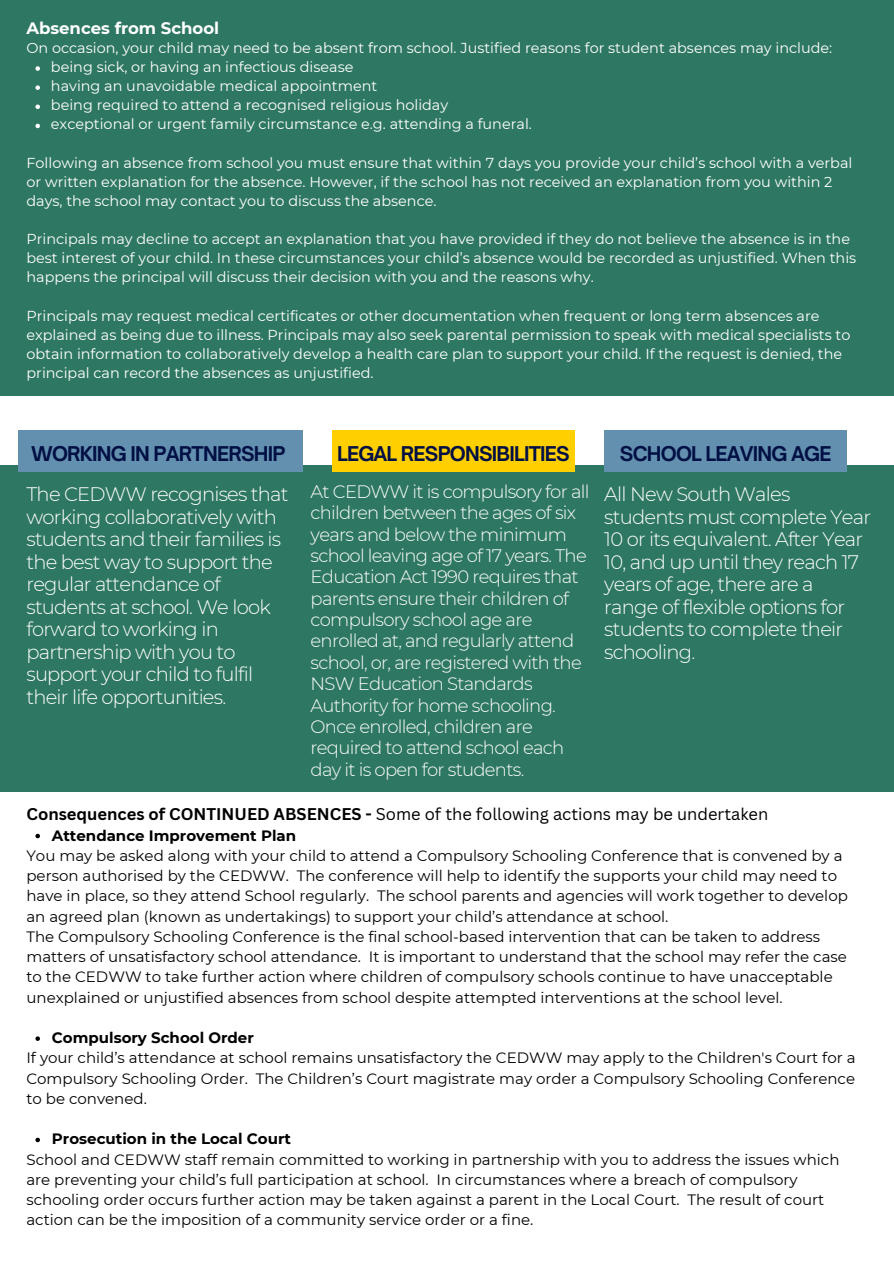
<style>
.page{position:relative;width:894px;height:1264px;background:#fff}
.page>*{position:absolute;margin:0;border:0;box-sizing:border-box;transform-origin:0 0}
.t1{font:300 19.5px/22.5px "Montserrat";letter-spacing:-.04em;color:#fff}
.t2{font:700 19.5px "Open Sauce One";letter-spacing:-.04em;color:#011044}
.t3{font:300 18px/21.3px "Montserrat";letter-spacing:-.04em;color:#fff}
.t4{font:16.5px "Canva Sans";color:#000}
.t5{font:700 16.5px "Montserrat";color:#fff}
.t6{font:15px/20.2px "Montserrat";color:#000}
.t7{font:700 15px "Montserrat";color:#000}
.t8{font:14.4px/19.2px "Montserrat";color:#fff}
.s1{font-weight:700}
</style>
<div class="page">
<div style="left:0;top:0;width:893px;height:1263px;background:#2e7762"></div>
<div style="left:0;top:396px;width:893px;height:68px;background:#fff"></div>
<div style="left:19px;top:430px;width:283px;height:42px;background:#6390af"></div>
<div style="left:332px;top:430px;width:242px;height:42px;background:#ffcf00"></div>
<div style="left:604px;top:430px;width:242px;height:42px;background:#6390af"></div>
<svg style="left:35px;top:66px;width:5px;height:5px"></svg>
<svg style="left:35px;top:85px;width:5px;height:5px"></svg>
<svg style="left:35px;top:104px;width:5px;height:5px"></svg>
<svg style="left:35px;top:124px;width:5px;height:4px"></svg>
<div style="left:0;top:791px;width:893px;height:472px;background:#fff"></div>
<svg style="left:35px;top:833px;width:5px;height:5px"></svg>
<svg style="left:35px;top:1036px;width:5px;height:4px"></svg>
<svg style="left:35px;top:1137px;width:5px;height:5px"></svg>
<p class="t5" style="left:26px;top:18px;width:194px">Absences from School</p>
<p class="t8" style="left:26px;top:38px;width:807px">On occasion, your child may need to be absent from school. Justified reasons for student absences may include:</p>
<p class="t8" style="left:51px;top:57px;width:304px">being sick, or having an infectious disease</p>
<h1 class="t8" style="left:51px;top:76px;width:328px">having an unavoidable medical appointment</h1>
<h1 class="t8" style="left:51px;top:95px;width:399px">being required to attend a recognised religious holiday</h1>
<h1 class="t8" style="left:51px;top:114px;width:482px">exceptional or urgent family circumstance e.g. attending a funeral.</h1>
<h2 class="t8" style="left:26px;top:153px;width:827px">Following an absence from school you must ensure that within 7 days you provide your child’s school with a verbal or written explanation for the absence. However, if the school has not received an explanation from you within 2 days, the school may contact you to discuss the absence.</h2>
<h2 class="t8" style="left:26px;top:229px;width:831px">Principals may decline to accept an explanation that you have provided if they do not believe the absence is in the best interest of your child. In these circumstances your child’s absence would be recorded as unjustified. When this happens the principal will discuss their decision with you and the reasons why.</h2>
<h2 class="t8" style="left:26px;top:306px;width:825px">Principals may request medical certificates or other documentation when frequent or long term absences are explained as being due to illness. Principals may also seek parental permission to speak with medical specialists to obtain information to collaboratively develop a health care plan to support your child. If the request is denied, the principal can record the absences as unjustified.</h2>
<p class="t2" style="left:31px;top:442px;width:256px">WORKING IN PARTNERSHIP</p>
<p class="t1" style="left:26px;top:483px;width:263px">The CEDWW recognises that working collaboratively with students and their families is the best way to support the regular attendance of students at school. We look forward to working in partnership with you to support your child to fulfil their life opportunities.</p>
<p class="t2" style="left:337px;top:442px;width:234px">LEGAL RESPONSIBILITIES</p>
<p class="t2" style="left:619px;top:442px;width:213px">SCHOOL LEAVING AGE</p>
<p class="t3" style="left:310px;top:480px;width:280px">At CEDWW it is compulsory for all children between the ages of six years and below the minimum school leaving age of 17 years. The<br>Education Act 1990 requires that parents ensure their children of compulsory school age are enrolled at, and regularly attend school, or, are registered with the<br>NSW Education Standards<br>Authority for home schooling.<br>Once enrolled, children are required to attend school each day it is open for students.</p>
<p class="t1" style="left:604px;top:483px;width:268px">All New South Wales students must complete Year<br>10 or its equivalent. After Year<br>10, and up until they reach 17 years of age, there are a range of flexible options for students to complete their schooling.</p>
<h3 class="t4" style="left:26px;top:802px;width:743px"><span class="s1">Consequences of CONTINUED ABSENCES -</span> Some of the following actions may be undertaken</h3>
<p class="t7" style="left:52px;top:826px;width:246px">Attendance Improvement Plan</p>
<h3 class="t6" style="left:26px;top:845px;width:822px">You may be asked along with your child to attend a Compulsory Schooling Conference that is convened by a person authorised by the CEDWW. The conference will help to identify the supports your child may need to have in place, so they attend School regularly. The school parents and agencies will work together to develop an agreed plan (known as undertakings) to support your child’s attendance at school.<br>The Compulsory Schooling Conference is the final school-based intervention that can be taken to address matters of unsatisfactory school attendance. It is important to understand that the school may refer the case to the CEDWW to take further action where children of compulsory schools continue to have unacceptable unexplained or unjustified absences from school despite attempted interventions at the school level.</h3>
<p class="t7" style="left:52px;top:1028px;width:203px">Compulsory School Order</p>
<h3 class="t6" style="left:26px;top:1047px;width:830px;text-align:justify">If your child’s attendance at school remains unsatisfactory the CEDWW may apply to the Children's Court for a Compulsory Schooling Order. The Children’s Court magistrate may order a Compulsory Schooling Conference to be convened.</h3>
<p class="t7" style="left:52px;top:1129px;width:240px">Prosecution in the Local Court</p>
<h3 class="t6" style="left:26px;top:1149px;width:814px">School and CEDWW staff remain committed to working in partnership with you to address the issues which are preventing your child’s full participation at school. In circumstances where a breach of compulsory schooling order occurs further action may be taken against a parent in the Local Court. The result of court action can be the imposition of a community service order or a fine.</h3>
</div>
